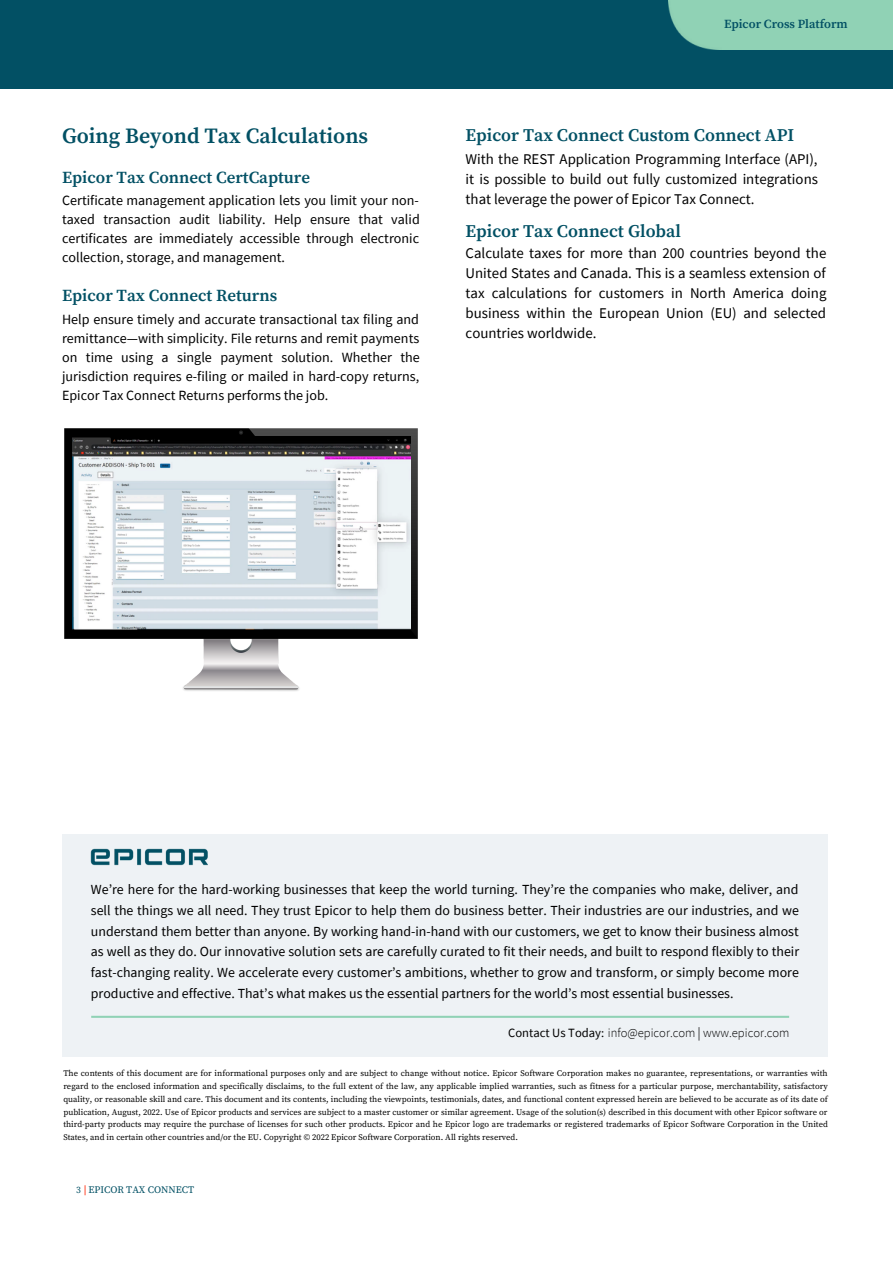
<style>
.page{position:relative;width:893px;height:1264px;background:#fff}
.page>*{position:absolute;margin:0;border:0;box-sizing:border-box;transform-origin:0 0}
.t1{font:600 21.75px "Source Serif Pro";color:#025064}
.t2{font:600 17.85px "Source Serif Pro";color:#025064}
.t3{font:600 16.95px "Source Serif Pro";color:#025064}
.t4{font:14.85px/20.1px "Source Sans Pro";color:#000;text-align:justify}
.t5{font:14.1px/19px "Source Sans Pro";color:#000;text-align:justify}
.t6{font:13.8px/20.7px "Source Sans Pro";color:#000;text-align:justify}
.t7{font:300 12.6px "Source Sans Pro";color:#000}
.t8{font:600 12.3px "Source Serif Pro";color:#025064}
.t9{font:10.05px "Source Serif Pro";color:#025064}
.t10{font:8.55px/12.8px "Source Serif Pro";color:#000;text-align:justify}
.s1{font-weight:400}
.s2{font-size:9.6px}
</style>
<div class="page">
<div style="left:0;top:0;width:892px;height:89px;background:#025064"></div>
<div style="left:668px;top:0;width:224px;height:49px;background:#90d2b5"></div>
<img style="left:64px;top:428px;width:354px;height:263px">
<img style="left:73px;top:436px;width:337px;height:196px">
<div style="left:62px;top:834px;width:766px;height:222px;background:#eef2f5"></div>
<svg style="left:91px;top:1015px;width:698px;height:2px"></svg>
<img style="left:90px;top:848px;width:118px;height:18px">
<svg style="left:698px;top:1027px;width:1px;height:13px"></svg>
<h1 class="t1" style="left:62px;top:123px;width:308px">Going Beyond Tax Calculations</h1>
<h3 class="t3" style="left:62px;top:167px;width:249px">Epicor Tax Connect CertCapture</h3>
<h3 class="t5" style="left:62px;top:190px;width:359px">Certificate management application lets you limit your non&shy;taxed transaction audit liability. Help ensure that valid certificates are immediately accessible through electronic collection, storage, and management.</h3>
<h3 class="t3" style="left:62px;top:286px;width:217px">Epicor Tax Connect Returns</h3>
<p class="t5" style="left:62px;top:309px;width:359px">Help ensure timely and accurate transactional tax filing and remittance—with simplicity. File returns and remit payments on time using a single payment solution. Whether the jurisdiction requires e-filing or mailed in hard-copy returns, Epicor Tax Connect Returns performs the job.</p>
<h3 class="t8" style="left:724px;top:17px;width:125px">Epicor Cross Platform</h3>
<h2 class="t2" style="left:465px;top:125px;width:330px">Epicor Tax Connect Custom Connect API</h2>
<h3 class="t4" style="left:465px;top:149px;width:354px">With the REST Application Programming Interface (API), it is possible to build out fully customized integrations that leverage the power of Epicor Tax Connect.</h3>
<h2 class="t2" style="left:465px;top:220px;width:217px">Epicor Tax Connect Global</h2>
<p class="t4" style="left:465px;top:242px;width:362px">Calculate taxes for more than 200 countries beyond the United States and Canada. This is a seamless extension of tax calculations for customers in North America doing business within the European Union (EU) and selected countries worldwide.</p>
<p class="t6" style="left:91px;top:878px;width:709px">We’re here for the hard-working businesses that keep the world turning. They’re the companies who make, deliver, and sell the things we all need. They trust Epicor to help them do business better. Their industries are our industries, and we understand them better than anyone. By working hand-in-hand with our customers, we get to know their business almost as well as they do. Our innovative solution sets are carefully curated to fit their needs, and built to respond flexibly to their fast-changing reality. We accelerate every customer’s ambitions, whether to grow and transform, or simply become more productive and effective. That’s what makes us the essential partners for the world’s most essential businesses.</p>
<h3 class="t7" style="left:508px;top:1024px;width:283px"><span class="s1">Contact Us Today:</span> info@epicor.com www.epicor.com</h3>
<p class="t10" style="left:63px;top:1067px;width:766px">The contents of this document are for informational purposes only and are subject to change without notice. Epicor Software Corporation makes no guarantee, representations, or warranties with regard to the enclosed information and specifically disclaims, to the full extent of the law, any applicable implied warranties, such as fitness for a particular purpose, merchantability, satisfactory quality, or reasonable skill and care. This document and its contents, including the viewpoints, testimonials, dates, and functional content expressed herein are believed to be accurate as of its date of publication, August, 2022. Use of Epicor products and services are subject to a master customer or similar agreement. Usage of the solution(s) described in this document with other Epicor software or third-party products may require the purchase of licenses for such other products. Epicor and he Epicor logo are trademarks or registered trademarks of Epicor Software Corporation in the United States, and in certain other countries and/or the EU. Copyright © 2022 Epicor Software Corporation. All rights reserved.</p>
<p class="t9" style="left:76px;top:1183px;width:120px"><span class="s2">3</span> EPICOR TAX CONNECT</p>
</div>
